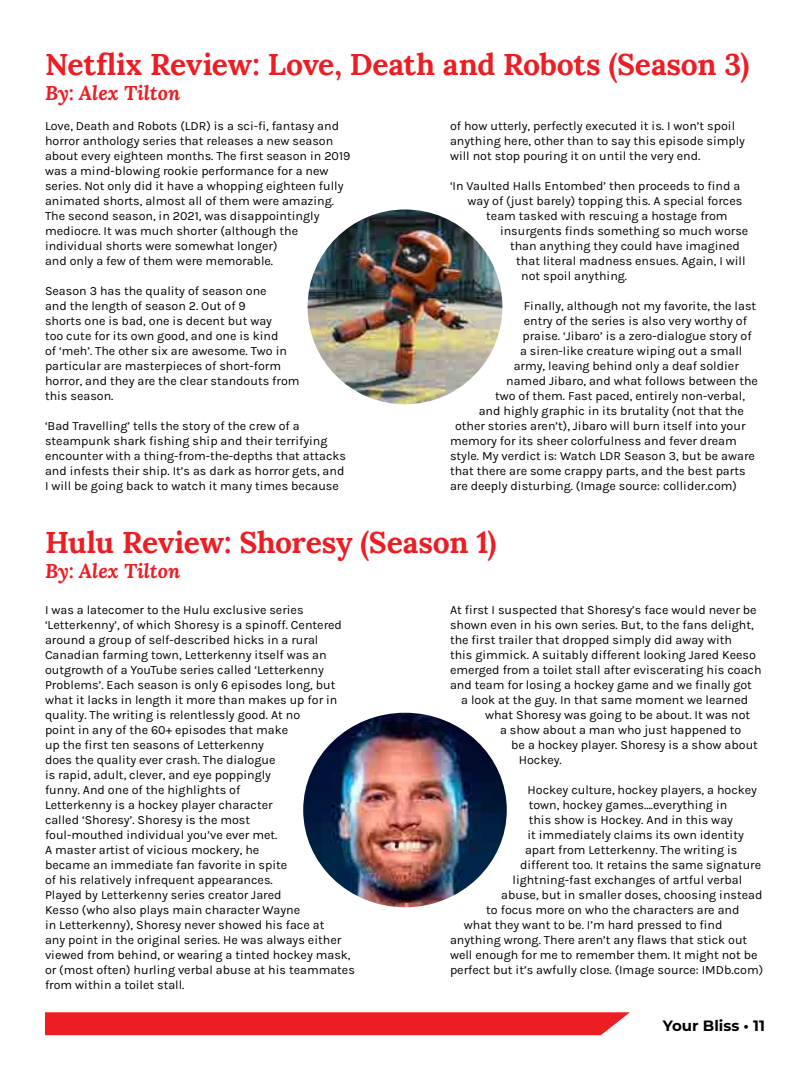
<style>
.page{position:relative;width:810px;height:1080px;background:#fff}
.page>*{position:absolute;margin:0;border:0;box-sizing:border-box;transform-origin:0 0}
.t1{font:700 30px "Lora";letter-spacing:-.005em;color:#ed1d24}
.t2{font:italic 700 20px "Lora";color:#ed1d24}
.t3{font:700 15px "Montserrat";color:#000}
.t4{font:12.5px/15px "Karla";color:#000}
</style>
<div class="page">
<img style="left:303px;top:713px;width:204px;height:194px">
<div style="left:45px;top:1012px;width:585px;height:23px;background:#ed1d24"></div>
<img style="left:308px;top:209px;width:194px;height:195px;border-radius:97px">
<h1 class="t1" style="left:45px;top:42px;width:706px">Netflix Review: Love, Death and Robots (Season 3)</h1>
<h2 class="t2" style="left:45px;top:79px;width:137px">By: Alex Tilton</h2>
<p class="t4" style="left:45px;top:118px;width:307px">Love, Death and Robots (LDR) is a sci-fi, fantasy and horror anthology series that releases a new season about every eighteen months. The first season in 2019 was a mind-blowing rookie performance for a new series. Not only did it have a whopping eighteen fully animated shorts, almost all of them were amazing.<br>The second season, in 2021, was disappointingly mediocre. It was much shorter (although the individual shorts were somewhat longer)<br>and only a few of them were memorable.</p>
<p class="t4" style="left:45px;top:283px;width:256px">Season 3 has the quality of season one<br>and the length of season 2. Out of 9<br>shorts one is bad, one is decent but way<br>too cute for its own good, and one is kind<br>of ‘meh’. The other six are awesome. Two in particular are masterpieces of short-form horror, and they are the clear standouts from this season.</p>
<p class="t4" style="left:45px;top:418px;width:303px">‘Bad Travelling’ tells the story of the crew of a steampunk shark fishing ship and their terrifying encounter with a thing-from-the-depths that attacks and infests their ship. It’s as dark as horror gets, and I will be going back to watch it many times because</p>
<p class="t4" style="left:450px;top:118px;width:297px">of how utterly, perfectly executed it is. I won’t spoil anything here, other than to say this episode simply will not stop pouring it on until the very end.</p>
<p class="t4" style="left:450px;top:178px;width:292px">‘In Vaulted Halls Entombed’ then proceeds to find a</p>
<p class="t4" style="left:468px;top:193px;width:276px">way of (just barely) topping this. A special forces</p>
<p class="t4" style="left:486px;top:208px;width:243px">team tasked with rescuing a hostage from</p>
<p class="t4" style="left:500px;top:223px;width:250px">insurgents finds something so much worse</p>
<p class="t4" style="left:510px;top:238px;width:231px">than anything they could have imagined</p>
<p class="t4" style="left:516px;top:253px;width:231px">that literal madness ensues. Again, I will</p>
<p class="t4" style="left:521px;top:268px;width:107px">not spoil anything.</p>
<p class="t4" style="left:524px;top:298px;width:234px">Finally, although not my favorite, the last</p>
<p class="t4" style="left:524px;top:313px;width:225px">entry of the series is also very worthy of</p>
<p class="t4" style="left:523px;top:328px;width:231px">praise. ‘Jibaro’ is a zero-dialogue story of</p>
<p class="t4" style="left:520px;top:343px;width:224px">a siren-like creature wiping out a small</p>
<p class="t4" style="left:514px;top:358px;width:227px">army, leaving behind only a deaf soldier</p>
<p class="t4" style="left:506px;top:373px;width:253px">named Jibaro, and what follows between the</p>
<p class="t4" style="left:495px;top:388px;width:251px">two of them. Fast paced, entirely non-verbal,</p>
<p class="t4" style="left:479px;top:403px;width:267px">and highly graphic in its brutality (not that the</p>
<p class="t4" style="left:455px;top:418px;width:292px">other stories aren’t), Jibaro will burn itself into your</p>
<p class="t4" style="left:450px;top:433px;width:288px">memory for its sheer colorfulness and fever dream</p>
<p class="t4" style="left:450px;top:448px;width:306px">style. My verdict is: Watch LDR Season 3, but be aware</p>
<p class="t4" style="left:450px;top:463px;width:297px">that there are some crappy parts, and the best parts</p>
<p class="t4" style="left:450px;top:478px;width:288px">are deeply disturbing. (Image source: collider.com)</p>
<h1 class="t1" style="left:45px;top:520px;width:453px">Hulu Review: Shoresy (Season 1)</h1>
<h2 class="t2" style="left:45px;top:557px;width:137px">By: Alex Tilton</h2>
<p class="t4" style="left:45px;top:602px;width:311px">I was a latecomer to the Hulu exclusive series ‘Letterkenny’, of which Shoresy is a spinoff. Centered around a group of self-described hicks in a rural Canadian farming town, Letterkenny itself was an outgrowth of a YouTube series called ‘Letterkenny Problems’. Each season is only 6 episodes long, but what it lacks in length it more than makes up for in quality. The writing is relentlessly good. At no<br>point in any of the 60+ episodes that make<br>up the first ten seasons of Letterkenny<br>does the quality ever crash. The dialogue<br>is rapid, adult, clever, and eye poppingly<br>funny. And one of the highlights of<br>Letterkenny is a hockey player character<br>called ‘Shoresy’. Shoresy is the most<br>foul-mouthed individual you’ve ever met.<br>A master artist of vicious mockery, he<br>became an immediate fan favorite in spite<br>of his relatively infrequent appearances.<br>Played by Letterkenny series creator Jared<br>Kesso (who also plays main character Wayne<br>in Letterkenny), Shoresy never showed his face at<br>any point in the original series. He was always either viewed from behind, or wearing a tinted hockey mask, or (most often) hurling verbal abuse at his teammates from within a toilet stall.</p>
<p class="t4" style="left:450px;top:602px;width:308px">At first I suspected that Shoresy’s face would never be</p>
<p class="t4" style="left:450px;top:617px;width:305px">shown even in his own series. But, to the fans delight,</p>
<p class="t4" style="left:450px;top:632px;width:284px">the first trailer that dropped simply did away with</p>
<p class="t4" style="left:450px;top:647px;width:307px">this gimmick. A suitably different looking Jared Keeso</p>
<p class="t4" style="left:450px;top:662px;width:313px">emerged from a toilet stall after eviscerating his coach</p>
<p class="t4" style="left:450px;top:677px;width:303px">and team for losing a hockey game and we finally got</p>
<p class="t4" style="left:461px;top:692px;width:288px">a look at the guy. In that same moment we learned</p>
<p class="t4" style="left:485px;top:707px;width:267px">what Shoresy was going to be about. It was not</p>
<p class="t4" style="left:500px;top:722px;width:243px">a show about a man who just happened to</p>
<p class="t4" style="left:511px;top:737px;width:248px">be a hockey player. Shoresy is a show about</p>
<p class="t4" style="left:519px;top:752px;width:45px">Hockey.</p>
<p class="t4" style="left:528px;top:782px;width:231px">Hockey culture, hockey players, a hockey</p>
<p class="t4" style="left:529px;top:797px;width:200px">town, hockey games….everything in</p>
<p class="t4" style="left:529px;top:812px;width:206px">this show is Hockey. And in this way</p>
<p class="t4" style="left:528px;top:827px;width:218px">it immediately claims its own identity</p>
<p class="t4" style="left:525px;top:842px;width:214px">apart from Letterkenny. The writing is</p>
<p class="t4" style="left:520px;top:857px;width:243px">different too. It retains the same signature</p>
<p class="t4" style="left:513px;top:872px;width:231px">lightning-fast exchanges of artful verbal</p>
<p class="t4" style="left:501px;top:887px;width:263px">abuse, but in smaller doses, choosing instead</p>
<p class="t4" style="left:486px;top:902px;width:255px">to focus more on who the characters are and</p>
<p class="t4" style="left:464px;top:917px;width:260px">what they want to be. I’m hard pressed to find</p>
<p class="t4" style="left:450px;top:932px;width:299px">anything wrong. There aren’t any flaws that stick out</p>
<p class="t4" style="left:450px;top:947px;width:309px">well enough for me to remember them. It might not be</p>
<p class="t4" style="left:450px;top:962px;width:315px">perfect but it’s awfully close. (Image source: IMDb.com)</p>
<p class="t3" style="left:663px;top:1015px;width:104px">Your Bliss • 11</p>
</div>
